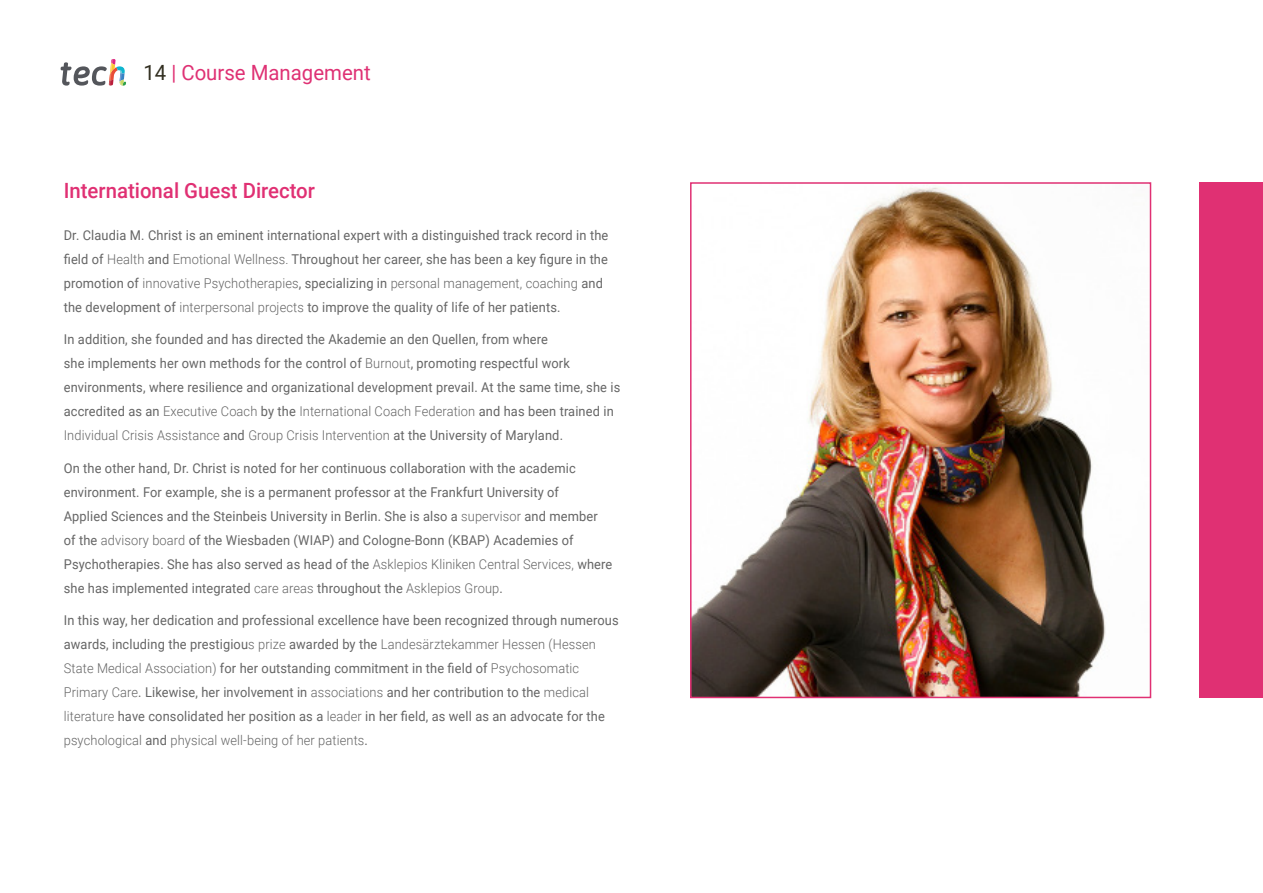
<style>
.page{position:relative;width:1263px;height:893px;background:#fff}
.page>*{position:absolute;margin:0;border:0;box-sizing:border-box;transform-origin:0 0}
.t1{font:500 21px "Roboto";color:#e03073}
.t2{font:21px "Roboto";color:#df3174}
.t3{font:13.5px/24px "Roboto";letter-spacing:.01em;color:#656565;scale:.95 1}
.s1{color:#312e20}
.s2{color:#e03073}
.s3{font-weight:300}
</style>
<div class="page">
<div style="left:1199px;top:182px;width:64px;height:516px;background:#e03073"></div>
<img style="left:693px;top:187px;width:413px;height:508px">
<div style="left:690px;top:182px;width:461px;height:516px;border:2px solid #e03073"></div>
<svg style="left:61px;top:59px;width:65px;height:27px"></svg>
<h1 class="t2" style="left:144px;top:57px;width:229px"><span class="s1">14</span> <span class="s2">|</span> Course Management</h1>
<h1 class="t1" style="left:64px;top:176px;width:253px">International Guest Director</h1>
<p class="t3" style="left:64px;top:222px;width:575px">Dr. Claudia M. Christ is an eminent international expert with a distinguished track record in the field of <span class="s3">Health</span> and <span class="s3">Emotional Wellness.</span> Throughout her career, she has been a key figure in the promotion of <span class="s3">innovative Psychotherapies</span>, specializing in <span class="s3">personal management, coaching</span> and the development of <span class="s3">interpersonal projects</span> to improve the quality of life of her patients.</p>
<p class="t3" style="left:64px;top:327px;width:587px">In addition, she founded and has directed the Akademie an den Quellen, from where<br>she implements her own methods for the control of <span class="s3">Burnout</span>, promoting respectful work environments, where resilience and organizational development prevail. At the same time, she is accredited as an <span class="s3">Executive Coach</span> by the <span class="s3">International Coach Federation</span> and has been trained in <span class="s3">Individual Crisis Assistance</span> and <span class="s3">Group Crisis Intervention</span> at the University of Maryland.</p>
<p class="t3" style="left:64px;top:455px;width:579px">On the other hand, Dr. Christ is noted for her continuous collaboration with the academic environment. For example, she is a permanent professor at the Frankfurt University of<br>Applied Sciences and the Steinbeis University in Berlin. She is also a <span class="s3">supervisor</span> and member of the <span class="s3">advisory board</span> of the Wiesbaden (WIAP) and Cologne-Bonn (KBAP) Academies of Psychotherapies. She has also served as head of the <span class="s3">Asklepios Kliniken Central Services,</span> where she has implemented integrated <span class="s3">care areas</span> throughout the <span class="s3">Asklepios Group</span>.</p>
<p class="t3" style="left:64px;top:608px;width:586px">In this way, her dedication and professional excellence have been recognized through numerous awards, including the prestigiou<span class="s3">s prize</span> awarded by the <span class="s3">Landesärztekammer Hessen (Hessen State Medical Association)</span> for her outstanding commitment in the field of <span class="s3">Psychosomatic Primary Care</span>. Likewise, her involvement in <span class="s3">associations</span> and her contribution to the <span class="s3">medical literature</span> have consolidated her position as a <span class="s3">leader</span> in her field, as well as an advocate for the <span class="s3">psychological</span> and <span class="s3">physical well-being of her patients</span>.</p>
</div>
